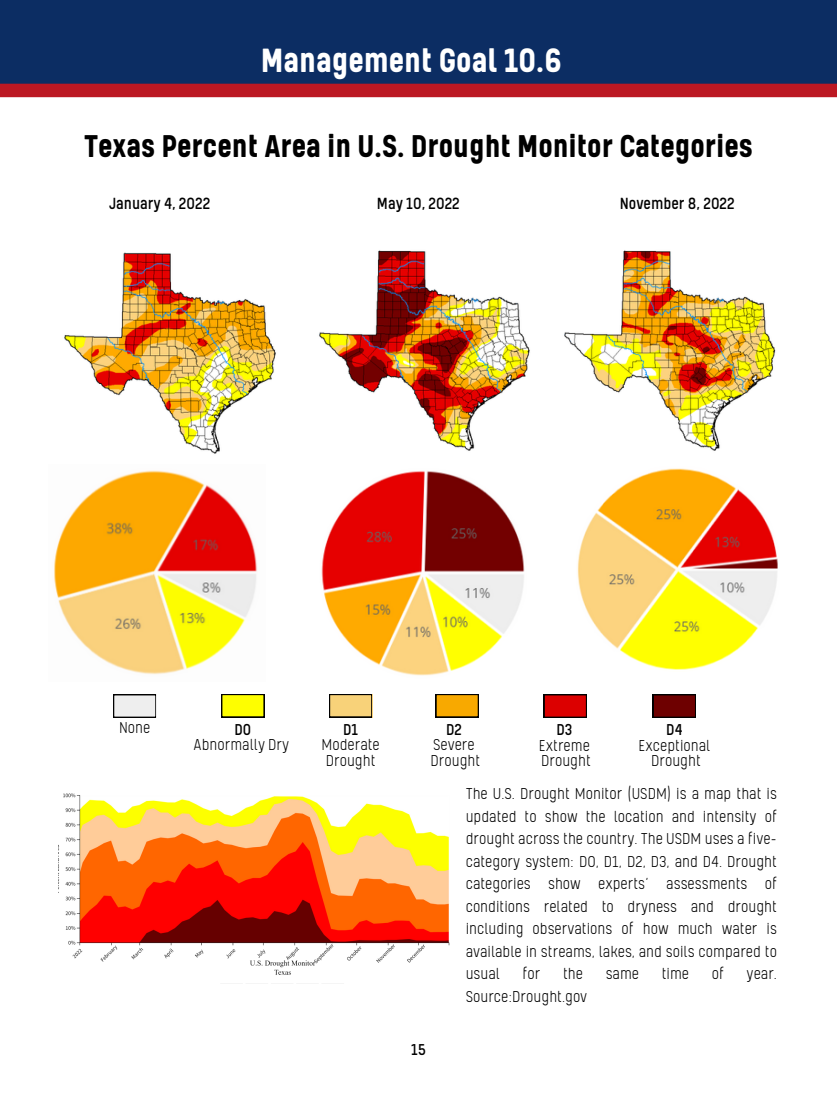
<style>
.page{position:relative;width:837px;height:1107px;background:#fff}
.page>*{position:absolute;margin:0;border:0;box-sizing:border-box;transform-origin:0 0}
.t1{font:700 38.4px "Kelpt A1";color:#fff}
.t2{font:700 36px "Kelpt A1";color:#000}
.t3{font:18.45px "Kelpt A1";color:#000}
.t4{font:300 18px/22.5px "Kelpt A1";color:#000;text-align:justify}
.t5{font:18px "Kelpt A1";color:#000}
</style>
<div class="page">
<img style="left:64px;top:252px;width:212px;height:202px">
<img style="left:319px;top:250px;width:211px;height:201px">
<img style="left:564px;top:250px;width:212px;height:201px">
<div style="left:0;top:0;width:837px;height:90px;background:#0c2d63"></div>
<img style="left:58px;top:793px;width:392px;height:182px">
<img style="left:54px;top:470px;width:203px;height:205px">
<img style="left:321px;top:471px;width:204px;height:205px">
<img style="left:577px;top:468px;width:201px;height:202px">
<svg style="left:113px;top:694px;width:43px;height:24px"></svg>
<svg style="left:653px;top:694px;width:43px;height:24px"></svg>
<svg style="left:544px;top:694px;width:43px;height:24px"></svg>
<div style="left:436px;top:694px;width:43px;height:23px;background:#000"></div>
<svg style="left:436px;top:695px;width:42px;height:22px"></svg>
<div style="left:221px;top:694px;width:44px;height:23px;background:#000"></div>
<svg style="left:222px;top:695px;width:42px;height:22px"></svg>
<svg style="left:329px;top:694px;width:43px;height:23px"></svg>
<div style="left:0;top:84px;width:837px;height:13px;background:#bc1823"></div>
<p class="t1" style="left:261px;top:31px;width:303px">Management Goal 10.6</p>
<p class="t2" style="left:84px;top:119px;width:670px">Texas Percent Area in U.S. Drought Monitor Categories</p>
<p class="t3" style="left:109px;top:190px;width:103px">January 4, 2022</p>
<p class="t3" style="left:377px;top:190px;width:85px">May 10, 2022</p>
<p class="t3" style="left:620px;top:190px;width:117px">November 8, 2022</p>
<p class="t4" style="left:119px;top:715px;width:33px">None</p>
<p class="t5" style="left:666px;top:716px;width:18px">D4</p>
<p class="t4" style="left:639px;top:732px;width:73px">Exceptional</p>
<p class="t4" style="left:651px;top:748px;width:51px">Drought</p>
<p class="t5" style="left:235px;top:716px;width:18px">D0</p>
<p class="t4" style="left:194px;top:732px;width:97px">Abnormally Dry</p>
<p class="t5" style="left:446px;top:716px;width:17px">D2</p>
<p class="t4" style="left:433px;top:732px;width:43px">Severe</p>
<p class="t4" style="left:431px;top:748px;width:51px">Drought</p>
<p class="t5" style="left:343px;top:716px;width:17px">D1</p>
<p class="t4" style="left:321px;top:735px;width:60px;line-height:15.8px">Moderate<br>Drought</p>
<p class="t5" style="left:557px;top:716px;width:17px">D3</p>
<p class="t4" style="left:539px;top:732px;width:53px">Extreme</p>
<p class="t4" style="left:541px;top:748px;width:51px">Drought</p>
<p class="t5" style="left:411px;top:1036px;width:16px">15</p>
<p class="t4" style="left:466px;top:781px;width:313px">The U.S. Drought Monitor (USDM) is a map that is updated to show the location and intensity of drought across the country. The USDM uses a five&shy;category system: D0, D1, D2, D3, and D4. Drought categories show experts’ assessments of conditions related to dryness and drought including observations of how much water is available in streams, lakes, and soils compared to usual</p>
<p class="t4" style="left:523px;top:961px;width:19px">for</p>
<p class="t4" style="left:563px;top:961px;width:21px">the</p>
<p class="t4" style="left:606px;top:961px;width:35px">same</p>
<p class="t4" style="left:662px;top:961px;width:29px">time</p>
<p class="t4" style="left:712px;top:961px;width:14px">of</p>
<p class="t4" style="left:747px;top:961px;width:32px">year.</p>
<p class="t4" style="left:466px;top:983px;width:123px">Source:Drought.gov</p>
</div>
